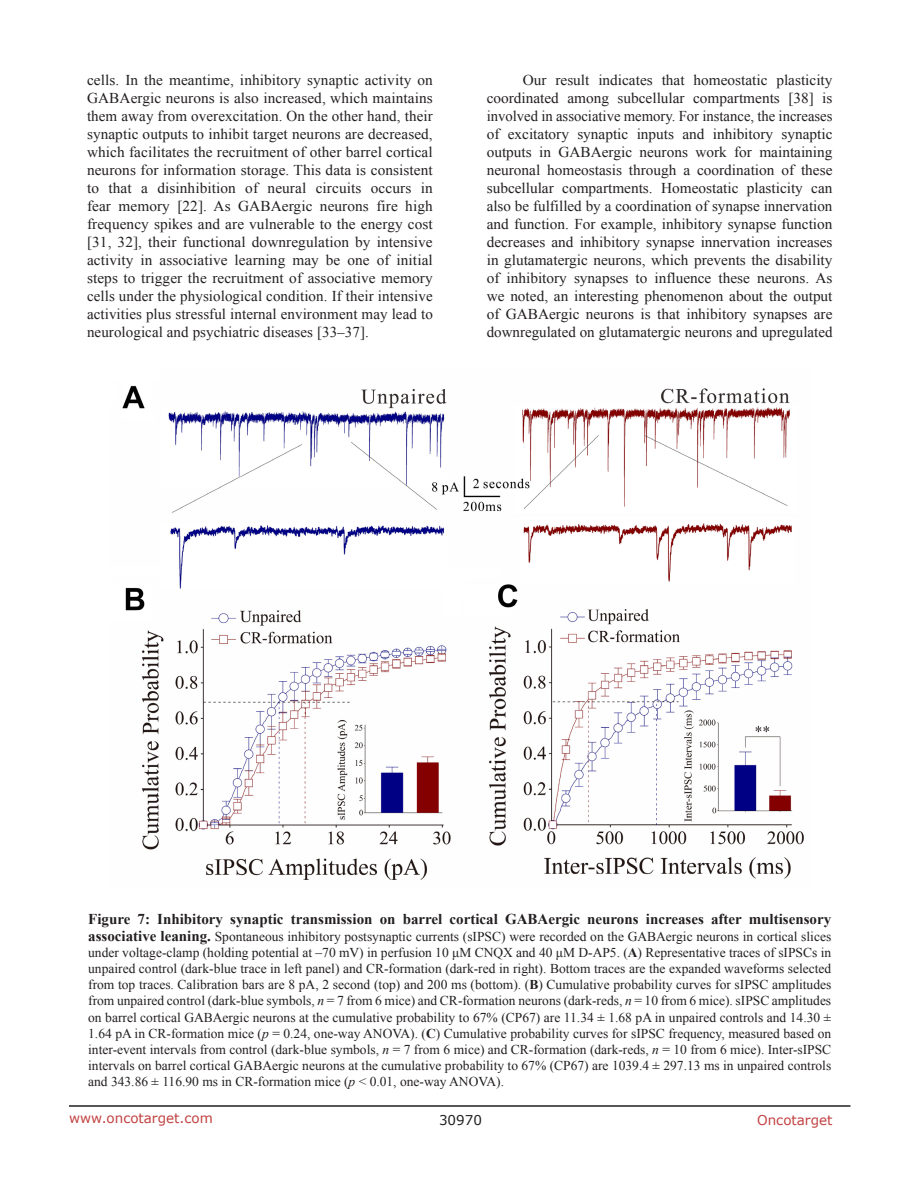
<style>
.page{position:relative;width:918px;height:1188px;background:#fff}
.page>*{position:absolute;margin:0;border:0;box-sizing:border-box;transform-origin:0 0}
.t1{font:15px/18px "Times New Roman";letter-spacing:.005em;color:#231f20;text-align:justify}
.t2{font:700 15px "Times New Roman";color:#231f20}
.t3{font:13.5px/16.2px "Times New Roman";color:#231f20;text-align:justify}
.t4{font:13.5px "Verdana";color:#c24141}
.t5{font:13.5px "Verdana";color:#231f20}
.s1{font-weight:700;font-size:15px}
.s2{font-weight:700}
.s3{font-style:italic}
</style>
<div class="page">
<hr style="left:69px;top:1105px;width:781px;height:2px;background:#231f20">
<img style="left:122px;top:385px;width:682px;height:495px">
<p class="t1" style="left:87px;top:71px;width:347px">cells. In the meantime, inhibitory synaptic activity on GABAergic neurons is also increased, which maintains them away from overexcitation. On the other hand, their synaptic outputs to inhibit target neurons are decreased, which facilitates the recruitment of other barrel cortical neurons for information storage. This data is consistent to that a disinhibition of neural circuits occurs in fear memory [22]. As GABAergic neurons fire high frequency spikes and are vulnerable to the energy cost [31, 32], their functional downregulation by intensive activity in associative learning may be one of initial steps to trigger the recruitment of associative memory cells under the physiological condition. If their intensive activities plus stressful internal environment may lead to neurological and psychiatric diseases [33–37].</p>
<p class="t1" style="left:487px;top:71px;width:347px;text-indent:36px">Our result indicates that homeostatic plasticity coordinated among subcellular compartments [38] is involved in associative memory. For instance, the increases of excitatory synaptic inputs and inhibitory synaptic outputs in GABAergic neurons work for maintaining neuronal homeostasis through a coordination of these subcellular compartments. Homeostatic plasticity can also be fulfilled by a coordination of synapse innervation and function. For example, inhibitory synapse function decreases and inhibitory synapse innervation increases in glutamatergic neurons, which prevents the disability of inhibitory synapses to influence these neurons. As we noted, an interesting phenomenon about the output of GABAergic neurons is that inhibitory synapses are downregulated on glutamatergic neurons and upregulated</p>
<p class="t2" style="left:88px;top:909px;width:745px">Figure 7: Inhibitory synaptic transmission on barrel cortical GABAergic neurons increases after multisensory</p>
<p class="t3" style="left:88px;top:928px;width:745px"><span class="s1">associative leaning.</span> Spontaneous inhibitory postsynaptic currents (sIPSC) were recorded on the GABAergic neurons in cortical slices under voltage-clamp (holding potential at –70 mV) in perfusion 10 μM CNQX and 40 μM D-AP5. (<span class="s2">A</span>) Representative traces of sIPSCs in unpaired control (dark-blue trace in left panel) and CR-formation (dark-red in right). Bottom traces are the expanded waveforms selected from top traces. Calibration bars are 8 pA, 2 second (top) and 200 ms (bottom). (<span class="s2">B</span>) Cumulative probability curves for sIPSC amplitudes from unpaired control (dark-blue symbols, <span class="s3">n</span> = 7 from 6 mice) and CR-formation neurons (dark-reds, <span class="s3">n</span> = 10 from 6 mice). sIPSC amplitudes on barrel cortical GABAergic neurons at the cumulative probability to 67% (CP67) are 11.34 ± 1.68 pA in unpaired controls and 14.30 ± 1.64 pA in CR-formation mice (<span class="s3">p</span> = 0.24, one-way ANOVA). (<span class="s2">C</span>) Cumulative probability curves for sIPSC frequency, measured based on inter-event intervals from control (dark-blue symbols, <span class="s3">n</span> = 7 from 6 mice) and CR-formation (dark-reds, <span class="s3">n</span> = 10 from 6 mice). Inter-sIPSC intervals on barrel cortical GABAergic neurons at the cumulative probability to 67% (CP67) are 1039.4 ± 297.13 ms in unpaired controls and 343.86 ± 116.90 ms in CR-formation mice (<span class="s3">p</span> &lt; 0.01, one-way ANOVA).</p>
<p class="t4" style="left:69px;top:1109px;width:145px">www.oncotarget.com</p>
<p class="t5" style="left:439px;top:1111px;width:44px">30970</p>
<p class="t4" style="left:757px;top:1111px;width:77px">Oncotarget</p>
</div>
